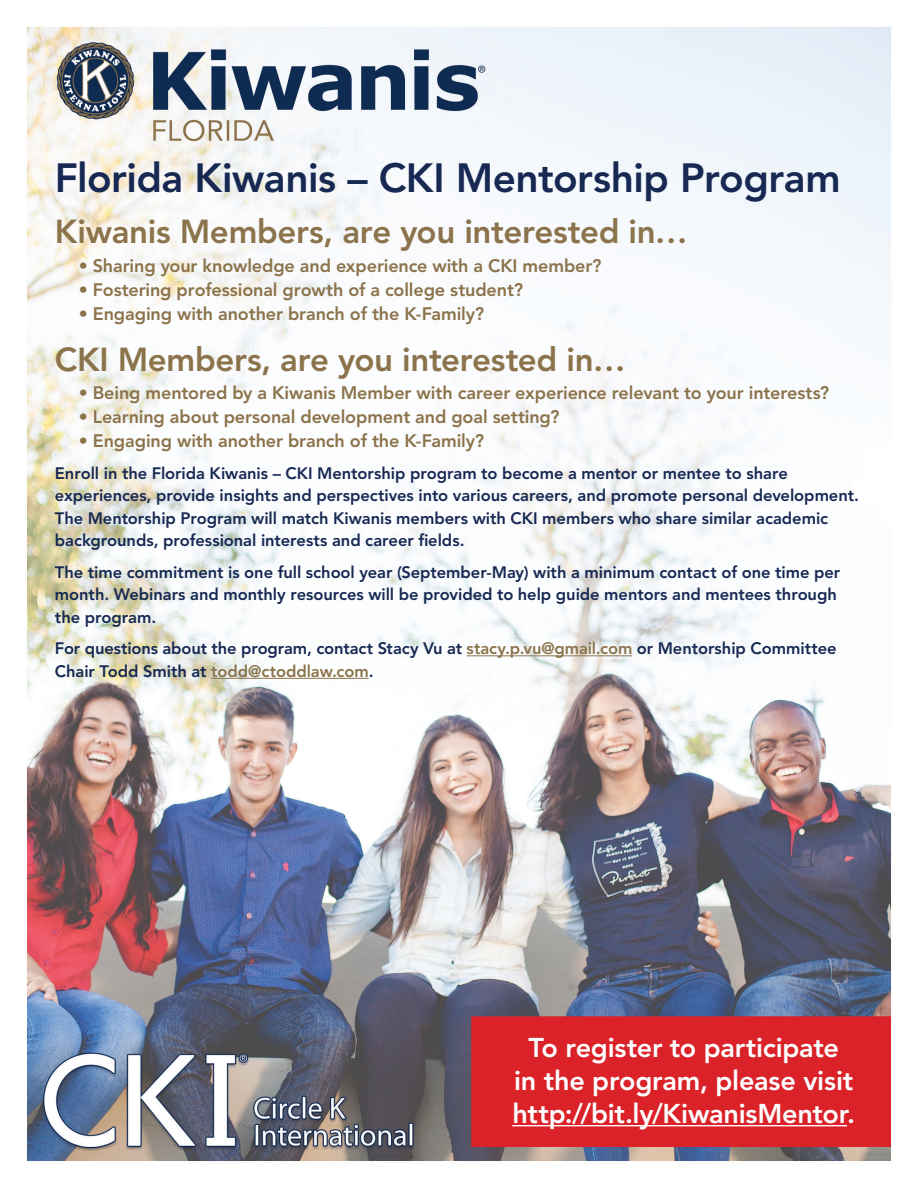
<style>
.page{position:relative;width:918px;height:1188px;background:#fff}
.page>*{position:absolute;margin:0;border:0;box-sizing:border-box;transform-origin:0 0}
.A_head{font:800 40.5px "Avenir";letter-spacing:-.01em;color:#172953}
.B_Head{font:800 33px "Avenir";letter-spacing:-.01em;color:#8b734b}
.t1{font:800 27px/33px "Avenir";letter-spacing:-.01em;color:#fff;text-align:center}
.bullets{font:800 18px "Avenir";letter-spacing:-.005em;color:#8b734b}
.Basal{font:800 16.5px/22.5px "Avenir";letter-spacing:-.005em;color:#172953}
.s1{color:#8b734b}
</style>
<div class="page">
<img style="left:27px;top:27px;width:864px;height:1134px">
<hr style="left:467px;top:655px;width:165px;height:1px;background:#8b734b">
<hr style="left:211px;top:678px;width:158px;height:1px;background:#8b734b">
<hr style="left:512px;top:1125px;width:335px;height:1px;background:#fff">
<p class="A_head" style="left:55px;top:154px;width:787px">Florida Kiwanis – CKI Mentorship Program</p>
<p class="B_Head" style="left:55px;top:212px;width:634px">Kiwanis Members, are you interested in…</p>
<p class="bullets" style="left:79px;top:255px;width:524px">• Sharing your knowledge and experience with a CKI member?</p>
<p class="bullets" style="left:79px;top:279px;width:446px">• Fostering professional growth of a college student?</p>
<p class="bullets" style="left:79px;top:303px;width:407px">• Engaging with another branch of the K-Family?</p>
<p class="B_Head" style="left:55px;top:340px;width:572px">CKI Members, are you interested in…</p>
<p class="bullets" style="left:79px;top:382px;width:752px">• Being mentored by a Kiwanis Member with career experience relevant to your interests?</p>
<p class="bullets" style="left:79px;top:406px;width:482px">• Learning about personal development and goal setting?</p>
<p class="bullets" style="left:79px;top:430px;width:407px">• Engaging with another branch of the K-Family?</p>
<p class="Basal" style="left:55px;top:462px;width:806px">Enroll in the Florida Kiwanis – CKI Mentorship program to become a mentor or mentee to share experiences, provide insights and perspectives into various careers, and promote personal development.<br>The Mentorship Program will match Kiwanis members with CKI members who share similar academic backgrounds, professional interests and career fields.</p>
<p class="Basal" style="left:55px;top:561px;width:787px">The time commitment is one full school year (September-May) with a minimum contact of one time per month. Webinars and monthly resources will be provided to help guide mentors and mentees through the program.</p>
<p class="Basal" style="left:55px;top:637px;width:783px">For questions about the program, contact Stacy Vu at <span class="s1">stacy.p.vu@gmail.com</span> or Mentorship Committee<br>Chair Todd Smith at <span class="s1">todd@ctoddlaw.com</span>.</p>
<p class="t1" style="left:512px;top:1031px;width:344px">To register to participate<br>in the program, please visit http://bit.ly/KiwanisMentor.</p>
</div>
